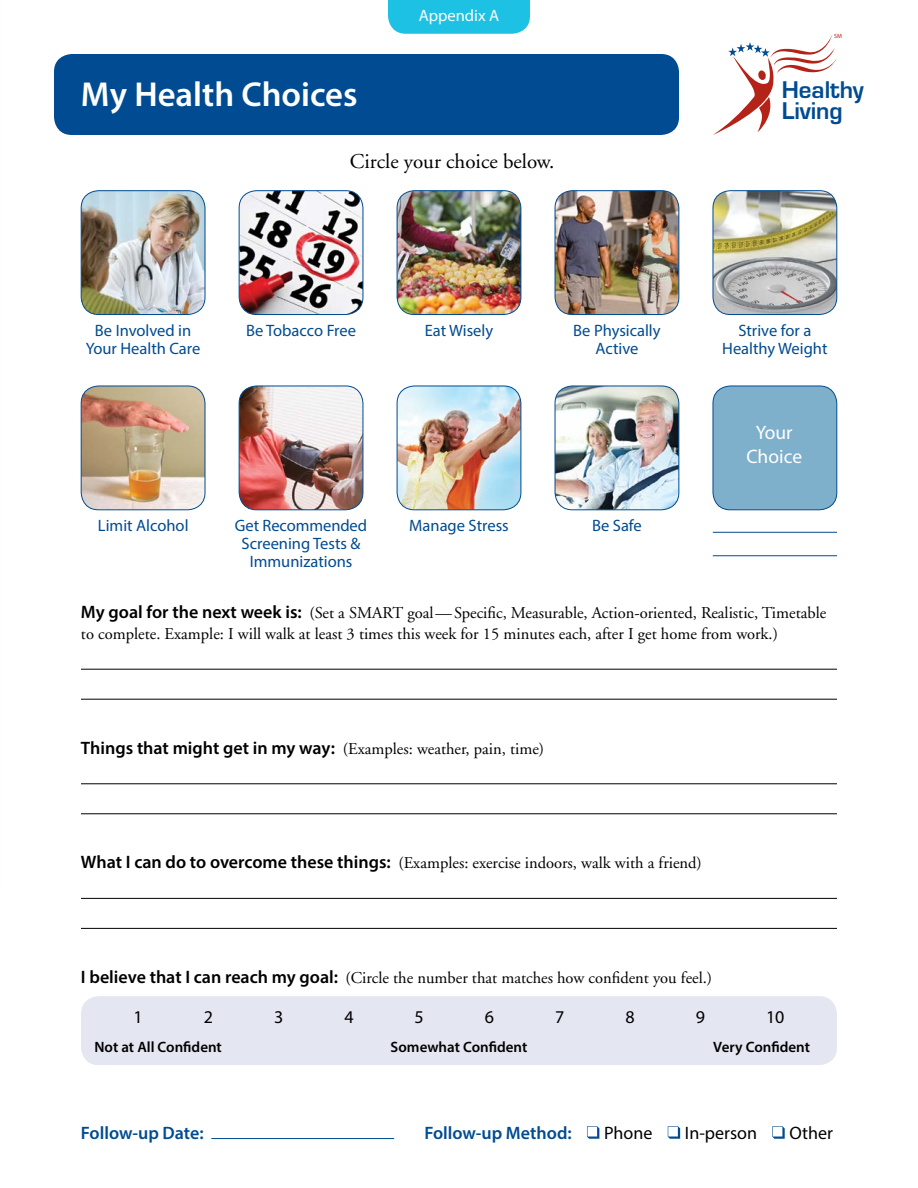
<style>
.page{position:relative;width:918px;height:1188px;background:#fff}
.page>*{position:absolute;margin:0;border:0;box-sizing:border-box;transform-origin:0 0}
.t1{font:600 34.65px "Myriad Pro";color:#fff}
.t2{font:700 25.05px/21.8px "Eurostile";letter-spacing:-.005em;color:#004b91}
.t3{font:21px "Adobe Garamond";color:#000}
.t4{font:19.5px/23.4px "Myriad Pro";color:#fff;text-align:center}
.t5{font:18px "Myriad Pro";color:#000}
.t6{font:600 18px "Myriad Pro";color:#004b91}
.t7{font:16.5px/21px "Adobe Garamond";color:#000}
.t8{font:16.5px/18px "Myriad Pro";color:#004b91;text-align:center}
.Text{font:16.5px "Myriad Pro";color:#fff}
.t9{font:600 15px "Myriad Pro";color:#000}
.t10{font:6.15px "Myriad Pro";color:#b32317}
.s1{font-family:"Myriad Pro";font-weight:600;font-size:18px}
</style>
<div class="page">
<div style="left:388px;top:0;width:142px;height:34px;background:#1dc1e3"></div>
<div style="left:81px;top:996px;width:756px;height:69px;background:#e4e7f2;border-radius:18px"></div>
<div style="left:54px;top:54px;width:625px;height:81px;background:#004b91;border-radius:18px"></div>
<hr style="left:81px;top:669px;width:756px;height:1px;background:#000">
<hr style="left:81px;top:699px;width:756px;height:1px;background:#000">
<hr style="left:81px;top:784px;width:756px;height:1px;background:#000">
<hr style="left:81px;top:814px;width:756px;height:1px;background:#000">
<hr style="left:81px;top:898px;width:756px;height:1px;background:#000">
<hr style="left:81px;top:928px;width:756px;height:1px;background:#000">
<img style="left:397px;top:191px;width:124px;height:124px">
<div style="left:397px;top:190px;width:124px;height:125px;border:1px solid #004b91;border-radius:17px"></div>
<img style="left:713px;top:191px;width:124px;height:124px">
<div style="left:713px;top:190px;width:124px;height:125px;border:1px solid #004b91;border-radius:17px"></div>
<img style="left:239px;top:191px;width:124px;height:124px">
<div style="left:239px;top:190px;width:124px;height:125px;border:1px solid #004b91;border-radius:17px"></div>
<img style="left:555px;top:191px;width:124px;height:124px">
<div style="left:555px;top:190px;width:124px;height:125px;border:1px solid #004b91;border-radius:17px"></div>
<img style="left:81px;top:191px;width:124px;height:124px">
<div style="left:81px;top:190px;width:124px;height:125px;border:1px solid #004b91;border-radius:17px"></div>
<img style="left:81px;top:386px;width:124px;height:124px">
<div style="left:81px;top:386px;width:124px;height:124px;border:1px solid #004b91;border-radius:17px"></div>
<img style="left:397px;top:386px;width:124px;height:124px">
<div style="left:397px;top:386px;width:124px;height:124px;border:1px solid #004b91;border-radius:17px"></div>
<img style="left:555px;top:386px;width:124px;height:124px">
<div style="left:555px;top:386px;width:124px;height:124px;border:1px solid #004b91;border-radius:17px"></div>
<div style="left:713px;top:386px;width:124px;height:124px;background:#7eb0cc;border-radius:17px"></div>
<div style="left:713px;top:386px;width:124px;height:124px;border:1px solid #004b91;border-radius:17px"></div>
<hr style="left:211px;top:1138px;width:183px;height:1px;background:#004b91">
<svg style="left:587px;top:1126px;width:12px;height:13px"></svg>
<svg style="left:668px;top:1126px;width:12px;height:13px"></svg>
<svg style="left:772px;top:1126px;width:13px;height:13px"></svg>
<hr style="left:713px;top:532px;width:124px;height:1px;background:#004b91">
<hr style="left:713px;top:555px;width:124px;height:1px;background:#004b91">
<img style="left:239px;top:386px;width:124px;height:124px">
<div style="left:239px;top:386px;width:124px;height:124px;border:1px solid #004b91;border-radius:17px"></div>
<svg style="left:713px;top:35px;width:123px;height:100px"></svg>
<p class="t1" style="left:81px;top:73px;width:278px">My Health Choices</p>
<p class="Text" style="left:419px;top:6px;width:82px">Appendix A</p>
<p class="t3" style="left:350px;top:150px;width:206px">Circle your choice below.</p>
<p class="t10" style="left:834px;top:32px;width:9px">SM</p>
<p class="t2" style="left:782px;top:79px;width:84px">Healthy<br>Living</p>
<p class="t8" style="left:86px;top:321px;width:116px">Be Involved in<br>Your Health Care</p>
<p class="t8" style="left:425px;top:321px;width:70px">Eat Wisely</p>
<p class="t8" style="left:722px;top:321px;width:107px">Strive for a<br>Healthy Weight</p>
<p class="t8" style="left:246px;top:321px;width:112px">Be Tobacco Free</p>
<p class="t8" style="left:573px;top:321px;width:89px">Be Physically<br>Active</p>
<p class="t4" style="left:746px;top:421px;width:57px">Your<br>Choice</p>
<p class="t8" style="left:98px;top:517px;width:92px">Limit Alcohol</p>
<p class="t8" style="left:409px;top:517px;width:101px">Manage Stress</p>
<p class="t8" style="left:592px;top:517px;width:51px">Be Safe</p>
<p class="t8" style="left:235px;top:517px;width:134px">Get Recommended<br>Screening Tests &amp;<br>Immunizations</p>
<p class="t7" style="left:81px;top:603px;width:747px"><span class="s1">My goal for the next week is:</span> (Set a SMART goal—Specific, Measurable, Action-oriented, Realistic, Timetable to complete. Example: I will walk at least 3 times this week for 15 minutes each, after I get home from work.)</p>
<p class="t7" style="left:81px;top:738px;width:465px"><span class="s1">Things that might get in my way:</span> (Examples: weather, pain, time)</p>
<p class="t7" style="left:81px;top:853px;width:622px"><span class="s1">What I can do to overcome these things:</span> (Examples: exercise indoors, walk with a friend)</p>
<p class="t7" style="left:81px;top:967px;width:633px"><span class="s1">I believe that I can reach my goal:</span> (Circle the number that matches how confident you feel.)</p>
<p class="t5" style="left:133px;top:1006px;width:11px">1</p>
<p class="t5" style="left:204px;top:1006px;width:11px">2</p>
<p class="t5" style="left:274px;top:1006px;width:11px">3</p>
<p class="t5" style="left:344px;top:1006px;width:11px">4</p>
<p class="t5" style="left:415px;top:1006px;width:11px">5</p>
<p class="t5" style="left:485px;top:1006px;width:11px">6</p>
<p class="t5" style="left:555px;top:1006px;width:11px">7</p>
<p class="t5" style="left:625px;top:1006px;width:11px">8</p>
<p class="t5" style="left:696px;top:1006px;width:11px">9</p>
<p class="t5" style="left:766px;top:1006px;width:20px">10</p>
<p class="t9" style="left:94px;top:1037px;width:129px">Not at All Confident</p>
<p class="t9" style="left:391px;top:1037px;width:138px">Somewhat Confident</p>
<p class="t9" style="left:713px;top:1037px;width:98px">Very Confident</p>
<p class="t6" style="left:81px;top:1121px;width:124px">Follow-up Date:</p>
<p class="t6" style="left:424px;top:1121px;width:149px">Follow-up Method:</p>
<p class="t5" style="left:604px;top:1122px;width:50px">Phone</p>
<p class="t5" style="left:685px;top:1122px;width:74px">In-person</p>
<p class="t5" style="left:789px;top:1122px;width:45px">Other</p>
</div>
